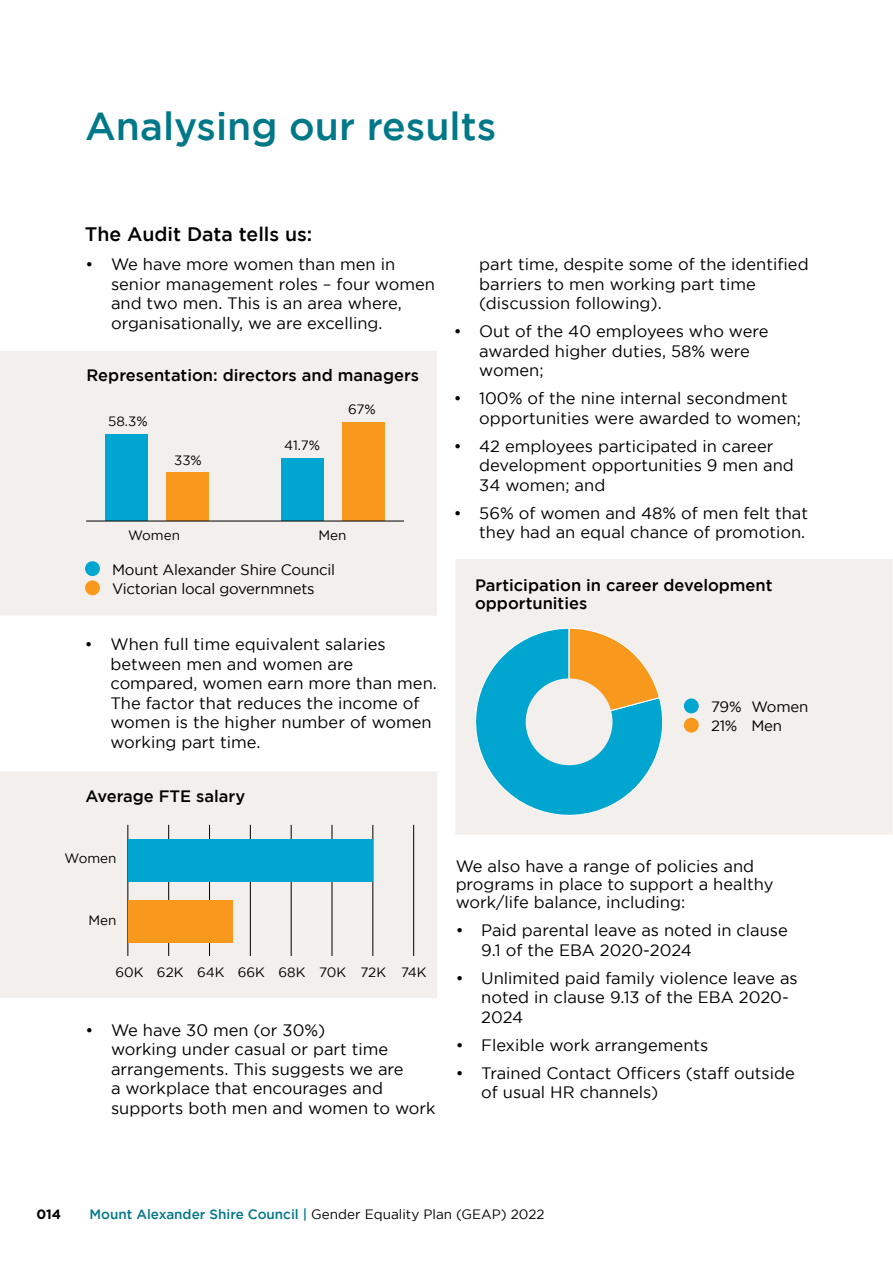
<style>
.page{position:relative;width:893px;height:1263px;background:#fff}
.page>*{position:absolute;margin:0;border:0;box-sizing:border-box;transform-origin:0 0}
.t1{font:500 39px "Gotham";color:#007888}
.t2{font:500 19.5px "Gotham";color:#000}
.t3{font:16.5px/19.5px "Gotham";color:#000}
.t4{font:500 16.5px/18px "Gotham";color:#000}
.t5{font:15px/19.2px "Gotham";letter-spacing:-.015em;color:#000}
.t6{font:13.5px "Gotham";color:#000}
.t7{font:700 13.5px "Gotham";color:#000}
.s1{font-weight:500;color:#007888}
</style>
<div class="page">
<div style="left:0;top:772px;width:437px;height:226px;background:#f2efec"></div>
<hr style="left:128px;top:825px;width:1px;height:131px;background:#000">
<hr style="left:168px;top:825px;width:1px;height:131px;background:#000">
<hr style="left:209px;top:825px;width:1px;height:131px;background:#000">
<hr style="left:250px;top:825px;width:1px;height:131px;background:#000">
<hr style="left:291px;top:825px;width:1px;height:131px;background:#000">
<hr style="left:413px;top:825px;width:1px;height:131px;background:#000">
<hr style="left:332px;top:825px;width:1px;height:131px;background:#000">
<hr style="left:373px;top:825px;width:1px;height:131px;background:#000">
<div style="left:128px;top:839px;width:245px;height:43px;background:#00a6cf"></div>
<div style="left:128px;top:901px;width:105px;height:42px;background:#f8981d"></div>
<div style="left:0;top:351px;width:437px;height:265px;background:#f2efec"></div>
<div style="left:85px;top:561px;width:15px;height:15px;background:#00a6cf;border-radius:50%"></div>
<div style="left:85px;top:580px;width:15px;height:15px;background:#f8981d;border-radius:50%"></div>
<div style="left:105px;top:434px;width:43px;height:87px;background:#00a6cf"></div>
<div style="left:167px;top:472px;width:42px;height:49px;background:#f8981d"></div>
<div style="left:281px;top:458px;width:42px;height:63px;background:#00a6cf"></div>
<div style="left:342px;top:422px;width:43px;height:99px;background:#f8981d"></div>
<hr style="left:86px;top:521px;width:318px;height:1px;background:#000">
<div style="left:456px;top:559px;width:436px;height:275px;background:#f2efec"></div>
<div style="left:684px;top:698px;width:15px;height:15px;background:#00a6cf;border-radius:50%"></div>
<div style="left:684px;top:718px;width:15px;height:15px;background:#f8981d;border-radius:50%"></div>
<svg style="left:464px;top:627px;width:209px;height:200px;background:#82c2c5"></svg>
<div style="left:526px;top:678px;width:86px;height:87px;background:#f2efec;border-radius:50%"></div>
<h1 class="t1" style="left:85px;top:105px;width:413px">Analysing our results</h1>
<p class="t2" style="left:85px;top:223px;width:229px">The Audit Data tells us:</p>
<p class="t3" style="left:111px;top:254px;width:326px;text-indent:-26px">• We have more women than men in senior management roles – four women and two men. This is an area where, organisationally, we are excelling.</p>
<p class="t4" style="left:87px;top:366px;width:334px">Representation: directors and managers</p>
<p class="t6" style="left:108px;top:414px;width:41px">58.3%</p>
<p class="t6" style="left:174px;top:453px;width:29px">33%</p>
<p class="t6" style="left:284px;top:438px;width:37px">41.7%</p>
<p class="t6" style="left:348px;top:402px;width:29px">67%</p>
<p class="t6" style="left:128px;top:528px;width:53px">Women</p>
<p class="t6" style="left:319px;top:528px;width:30px">Men</p>
<p class="t5" style="left:112px;top:560px;width:224px">Mount Alexander Shire Council<br>Victorian local governmnets</p>
<p class="t3" style="left:110px;top:635px;width:328px;text-indent:-26px">• When full time equivalent salaries between men and women are compared, women earn more than men.<br>The factor that reduces the income of women is the higher number of women working part time.</p>
<p class="t4" style="left:85px;top:787px;width:161px">Average FTE salary</p>
<p class="t6" style="left:65px;top:851px;width:53px">Women</p>
<p class="t6" style="left:89px;top:913px;width:30px">Men</p>
<p class="t6" style="left:116px;top:965px;width:313px">60K 62K 64K 66K 68K 70K 72K 74K</p>
<p class="t3" style="left:111px;top:1020px;width:326px;text-indent:-26px">• We have 30 men (or 30%)<br>working under casual or part time arrangements. This suggests we are<br>a workplace that encourages and supports both men and women to work</p>
<p class="t3" style="left:479px;top:255px;width:331px">part time, despite some of the identified barriers to men working part time (discussion following).</p>
<p class="t3" style="left:479px;top:322px;width:291px;text-indent:-26px">• Out of the 40 employees who were awarded higher duties, 58% were women;</p>
<p class="t3" style="left:479px;top:389px;width:323px;text-indent:-26px">• 100% of the nine internal secondment opportunities were awarded to women;</p>
<p class="t3" style="left:479px;top:436px;width:316px;text-indent:-26px">• 42 employees participated in career development opportunities 9 men and<br>34 women; and</p>
<p class="t3" style="left:454px;top:503px;width:356px;text-align:right">• 56% of women and 48% of men felt that they had an equal chance of promotion.</p>
<p class="t4" style="left:475px;top:576px;width:299px">Participation in career development opportunities</p>
<p class="t5" style="left:711px;top:697px;width:99px">79% Women<br>21% Men</p>
<p class="t3" style="left:456px;top:857px;width:319px;line-height:18px">We also have a range of policies and programs in place to support a healthy work/life balance, including:</p>
<p class="t3" style="left:481px;top:920px;width:308px;text-indent:-26px">• Paid parental leave as noted in clause<br>9.1 of the EBA 2020-2024</p>
<p class="t3" style="left:481px;top:968px;width:318px;text-indent:-26px">• Unlimited paid family violence leave as noted in clause 9.13 of the EBA 2020-<br>2024</p>
<p class="t3" style="left:456px;top:1035px;width:254px">• Flexible work arrangements</p>
<p class="t3" style="left:481px;top:1063px;width:315px;text-indent:-26px">• Trained Contact Officers (staff outside of usual HR channels)</p>
<p class="t7" style="left:36px;top:1206px;width:26px">014</p>
<p class="t6" style="left:90px;top:1206px;width:457px"><span class="s1">Mount Alexander Shire Council |</span> Gender Equality Plan (GEAP) 2022</p>
</div>
